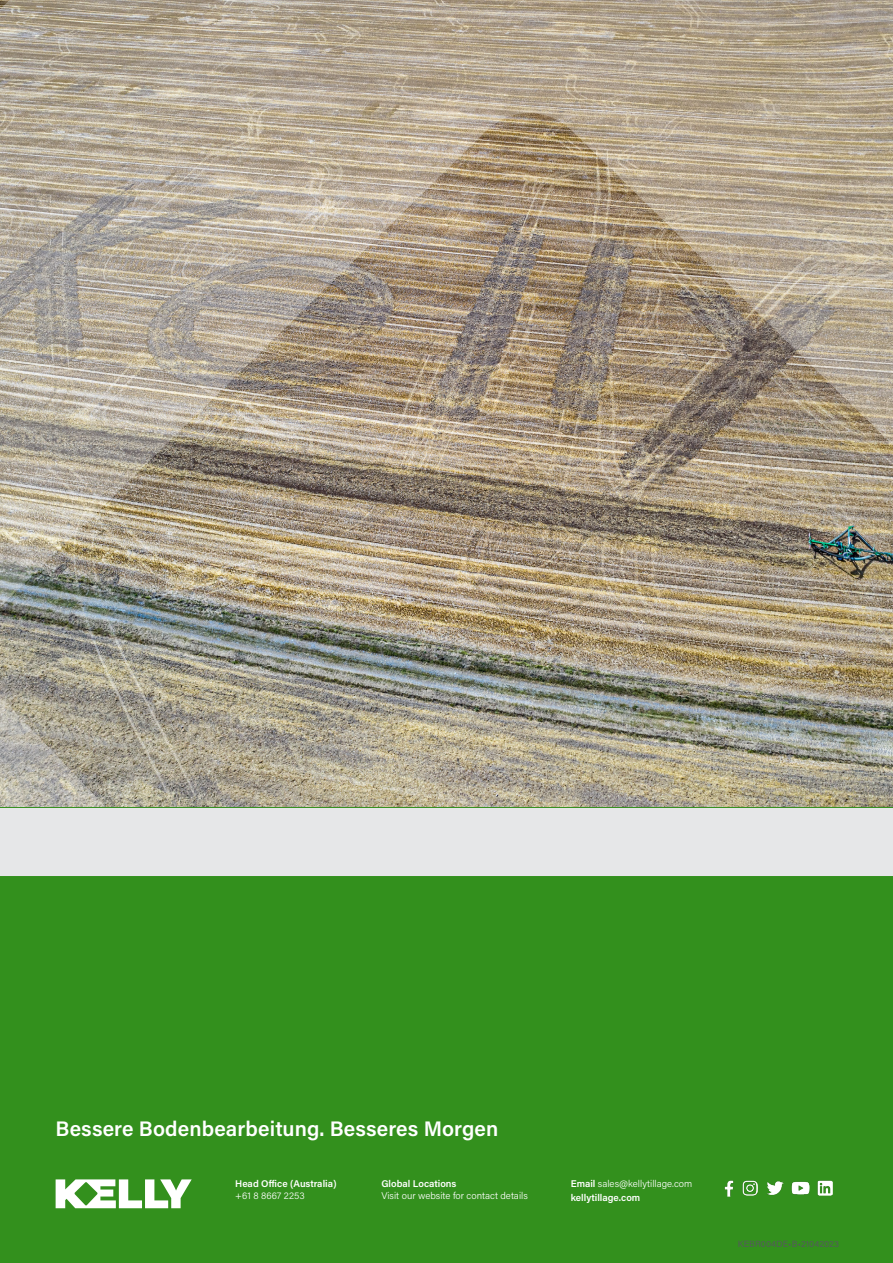
<style>
.page{position:relative;width:893px;height:1263px;background:#fff}
.page>*{position:absolute;margin:0;border:0;box-sizing:border-box;transform-origin:0 0}
.t1{font:600 21px "Acumin Pro";letter-spacing:.005em;color:#fff}
.t2{font:300 9.75px/11.7px "Acumin Pro";color:#fff}
.t3{font:600 9.75px/11.7px "Acumin Pro";color:#fff}
.t4{font:9px "Acumin Pro";letter-spacing:.005em;color:#55595c}
.s1{font-weight:300}
.s2{font-weight:600}
</style>
<div class="page">
<img style="left:0;top:0;width:893px;height:808px">
<div style="left:0;top:808px;width:893px;height:455px;background:#33901d"></div>
<img style="left:767px;top:1181px;width:16px;height:14px">
<img style="left:724px;top:1180px;width:10px;height:16px">
<img style="left:743px;top:1181px;width:15px;height:15px">
<img style="left:791px;top:1181px;width:18px;height:14px">
<img style="left:817px;top:1180px;width:15px;height:15px">
<svg style="left:56px;top:1179px;width:136px;height:29px"></svg>
<div style="left:0;top:808px;width:893px;height:68px;background:#e6e7e8"></div>
<p class="t1" style="left:56px;top:1114px;width:444px">Bessere Bodenbearbeitung. Besseres Morgen</p>
<p class="t3" style="left:235px;top:1178px;width:103px">Head Office (Australia) <span class="s1">+61 8 8667 2253</span></p>
<p class="t2" style="left:571px;top:1178px;width:123px"><span class="s2">Email</span> sales@kellytillage.com</p>
<p class="t2" style="left:381px;top:1178px;width:148px"><span class="s2">Global Locations<br></span>Visit our website for contact details</p>
<p class="t3" style="left:571px;top:1191px;width:71px">kellytillage.com</p>
<p class="t4" style="left:738px;top:1237px;width:103px">KEBR004DE•B•21042023</p>
</div>
